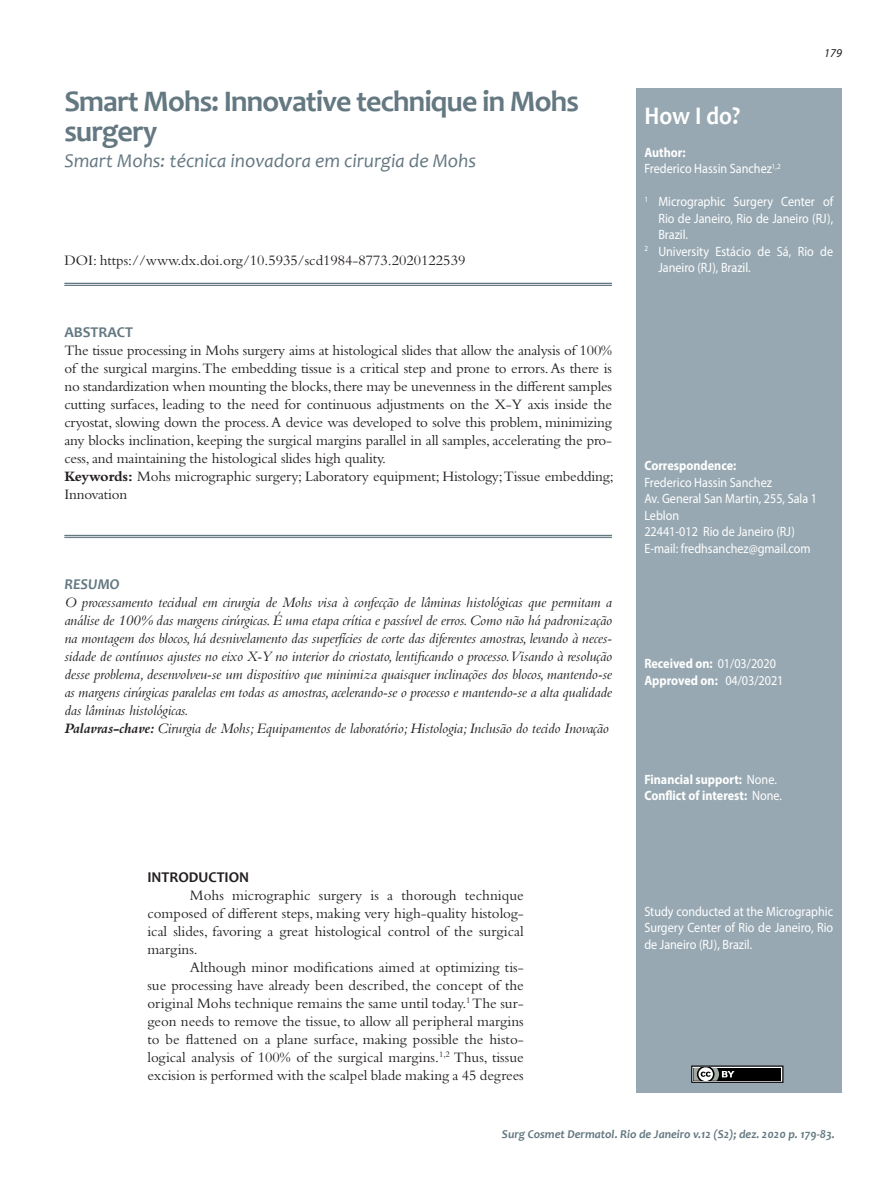
<style>
.page{position:relative;width:893px;height:1191px;background:#fff}
.page>*{position:absolute;margin:0;border:0;box-sizing:border-box;transform-origin:0 0}
.t1{font:700 30px/30px "Candara";letter-spacing:-.03em;color:#647882}
.t2{font:700 25.5px "Candara";color:#fff;scale:.9 1}
.t3{font:italic 19.5px "Candara";color:#647882}
.t4{font:15px/18px "Bembo Std";color:#231f20;text-align:justify}
.t5{font:italic 15px/18px "Bembo Std";letter-spacing:-.01em;color:#231f20;text-align:justify}
.t6{font:700 15px "Candara";color:#231f20}
.t7{font:700 15px "Candara";color:#647882}
.t8{font:italic 700 15px "Candara";color:#647882}
.t9{font:13.5px/16.5px "Myriad Pro";color:#fff;text-align:justify;scale:.9 1}
.t10{font:700 13.5px "Myriad Pro";color:#fff;scale:.9 1}
.t11{font:italic 700 12px "Candara";color:#647882}
.t12{font:italic 12px "Myriad Pro";color:#231f20}
.s1{font-weight:700}
.s2{font-weight:400}
</style>
<div class="page">
<div style="left:636px;top:89px;width:206px;height:1004px;background:#97a8b2"></div>
<svg style="left:691px;top:1065px;width:92px;height:17px;background:#4b4d4d"></svg>
<hr style="left:64px;top:283px;width:548px;height:1px;background:#647882">
<hr style="left:64px;top:285px;width:548px;height:1px;background:#647882">
<hr style="left:64px;top:535px;width:548px;height:1px;background:#647882">
<hr style="left:64px;top:537px;width:548px;height:1px;background:#647882">
<p class="t1" style="left:64px;top:86px;width:516px">Smart Mohs: Innovative technique in Mohs surgery</p>
<p class="t3" style="left:64px;top:148px;width:413px">Smart Mohs: técnica inovadora em cirurgia de Mohs</p>
<p class="t4" style="left:64px;top:251px;width:402px">DOI: https://www.dx.doi.org/10.5935/scd1984-8773.2020122539</p>
<p class="t7" style="left:64px;top:322px;width:70px">ABSTRACT</p>
<p class="t4" style="left:64px;top:341px;width:549px">The tissue processing in Mohs surgery aims at histological slides that allow the analysis of 100% of the surgical margins. The embedding tissue is a critical step and prone to errors. As there is no standardization when mounting the blocks, there may be unevenness in the different samples cutting surfaces, leading to the need for continuous adjustments on the X-Y axis inside the cryostat, slowing down the process. A device was developed to solve this problem, minimizing any blocks inclination, keeping the surgical margins parallel in all samples, accelerating the pro&shy;cess, and maintaining the histological slides high quality.</p>
<p class="t4" style="left:64px;top:467px;width:551px"><span class="s1">Keywords:</span> Mohs micrographic surgery; Laboratory equipment; Histology; Tissue embedding;<br>Innovation</p>
<p class="t8" style="left:64px;top:575px;width:57px">RESUMO</p>
<p class="t5" style="left:64px;top:593px;width:549px">O processamento tecidual em cirurgia de Mohs visa à confecção de lâminas histológicas que permitam a análise de 100% das margens cirúrgicas. É uma etapa crítica e passível de erros. Como não há padronização na montagem dos blocos, há desnivelamento das superfícies de corte das diferentes amostras, levando à neces&shy;sidade de contínuos ajustes no eixo X-Y no interior do criostato, lentificando o processo.Visando à resolução desse problema, desenvolveu-se um dispositivo que minimiza quaisquer inclinações dos blocos, mantendo-se as margens cirúrgicas paralelas em todas as amostras, acelerando-se o processo e mantendo-se a alta qualidade das lâminas histológicas.</p>
<p class="t5" style="left:64px;top:719px;width:546px"><span class="s1">Palavras-chave:</span> Cirurgia de Mohs; Equipamentos de laboratório; Histologia; Inclusão do tecido Inovação</p>
<p class="t6" style="left:147px;top:868px;width:103px">INTRODUCTION</p>
<p class="t4" style="left:147px;top:886px;width:378px;text-indent:43px">Mohs micrographic surgery is a thorough technique composed of different steps, making very high-quality histolog&shy;ical slides, favoring a great histological control of the surgical margins.</p>
<p class="t4" style="left:147px;top:958px;width:378px;text-indent:43px">Although minor modifications aimed at optimizing tis&shy;sue processing have already been described, the concept of the original Mohs technique remains the same until today.<sup>1</sup> The sur&shy;geon needs to remove the tissue, to allow all peripheral margins to be flattened on a plane surface, making possible the histo&shy;logical analysis of 100% of the surgical margins.<sup>1,2</sup> Thus, tissue excision is performed with the scalpel blade making a 45 degrees</p>
<p class="t12" style="left:824px;top:46px;width:19px">179</p>
<p class="t2" style="left:644px;top:99px;width:108px">How I do?</p>
<p class="t10" style="left:644px;top:143px;width:47px">Author:</p>
<p class="t9" style="left:644px;top:160px;width:153px">Frederico Hassin Sanchez<sup>1,2</sup></p>
<p class="t9" style="left:658px;top:193px;width:196px;text-indent:-14px"><sup>1</sup> Micrographic Surgery Center of Rio de Janeiro, Rio de Janeiro (RJ), Brazil.</p>
<p class="t9" style="left:658px;top:243px;width:196px;text-indent:-14px"><sup>2</sup> University Estácio de Sá, Rio de<br>Janeiro (RJ), Brazil.</p>
<p class="t10" style="left:644px;top:457px;width:104px">Correspondence:</p>
<p class="t9" style="left:644px;top:474px;width:143px">Frederico Hassin Sanchez</p>
<p class="t9" style="left:644px;top:490px;width:193px">Av. General San Martin, 255, Sala 1</p>
<p class="t9" style="left:644px;top:507px;width:40px">Leblon</p>
<p class="t9" style="left:644px;top:523px;width:169px">22441-012 Rio de Janeiro (RJ)</p>
<p class="t9" style="left:644px;top:540px;width:186px">E-mail: fredhsanchez@gmail.com</p>
<p class="t10" style="left:644px;top:655px;width:148px">Received on: <span class="s2">01/03/2020</span></p>
<p class="t10" style="left:644px;top:671px;width:156px">Approved on: <span class="s2">04/03/2021</span></p>
<p class="t10" style="left:644px;top:770px;width:149px">Financial support: <span class="s2">None.</span></p>
<p class="t10" style="left:644px;top:787px;width:155px">Conflict of interest: <span class="s2">None.</span></p>
<p class="t9" style="left:644px;top:903px;width:211px">Study conducted at the Micrographic Surgery Center of Rio de Janeiro, Rio de Janeiro (RJ), Brazil.</p>
<p class="t11" style="left:502px;top:1127px;width:334px">Surg Cosmet Dermatol. Rio de Janeiro v.12 (S2); dez. 2020 p. 179-83.</p>
</div>
